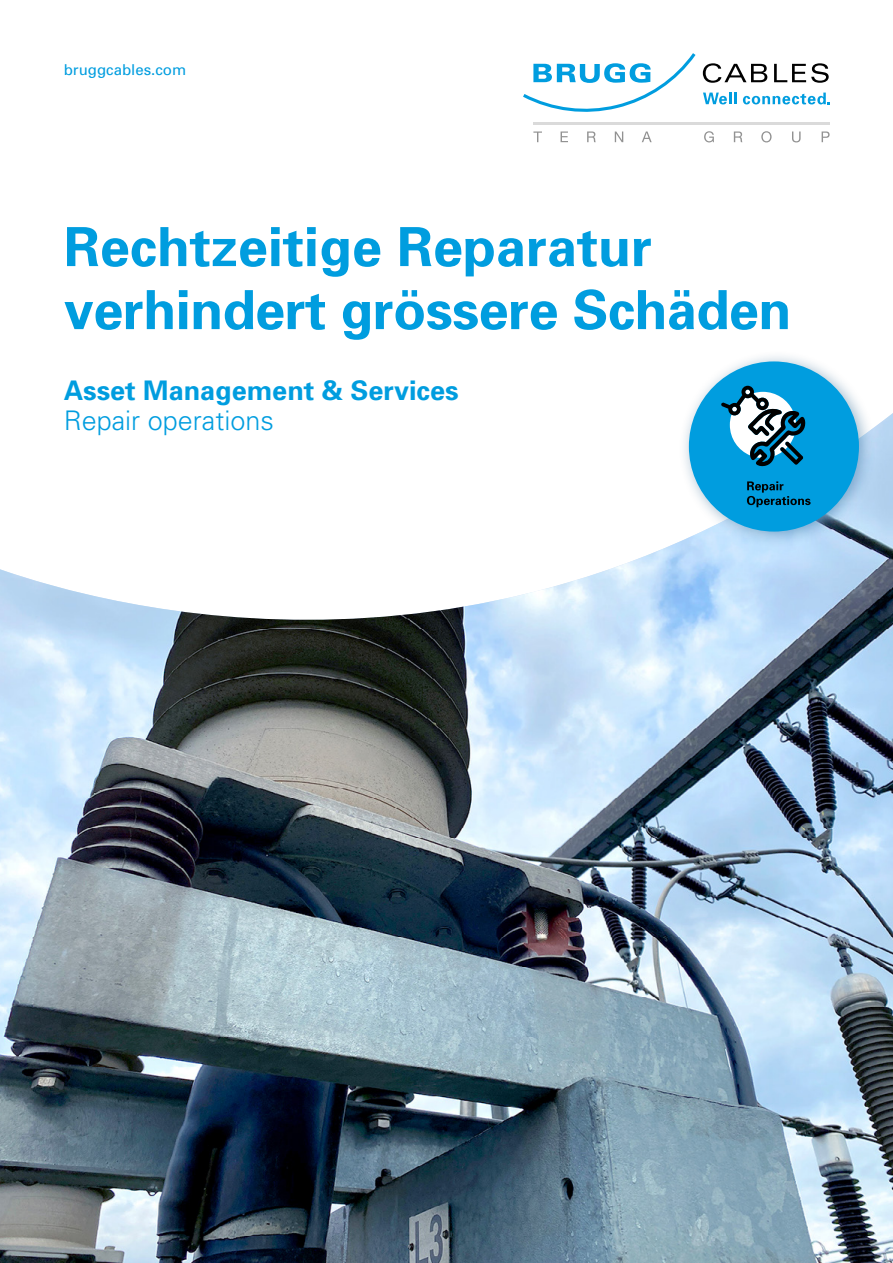
<style>
.page{position:relative;width:893px;height:1263px;background:#fff}
.page>*{position:absolute;margin:0;border:0;box-sizing:border-box;transform-origin:0 0}
.t1{font:700 54px/63px "Univers";letter-spacing:-.01em;color:#009ddf}
.t2{font:700 27px "Univers";color:#009ddf}
.t3{font:300 27px "Univers";color:#009ddf}
.t4{font:15px "Univers";color:#009ddf}
</style>
<div class="page">
<img style="left:0;top:413px;width:893px;height:850px">
<svg style="left:703px;top:63px;width:64px;height:20px"></svg>
<svg style="left:774px;top:63px;width:55px;height:20px"></svg>
<svg style="left:703px;top:93px;width:33px;height:11px"></svg>
<svg style="left:743px;top:93px;width:87px;height:11px"></svg>
<hr style="left:533px;top:122px;width:297px;height:3px;background:#dadada">
<svg style="left:523px;top:53px;width:172px;height:59px"></svg>
<svg style="left:533px;top:131px;width:9px;height:11px"></svg>
<svg style="left:561px;top:131px;width:7px;height:11px"></svg>
<svg style="left:587px;top:131px;width:9px;height:11px"></svg>
<svg style="left:615px;top:131px;width:8px;height:11px"></svg>
<svg style="left:642px;top:131px;width:10px;height:11px"></svg>
<svg style="left:704px;top:131px;width:10px;height:11px"></svg>
<svg style="left:734px;top:131px;width:8px;height:11px"></svg>
<svg style="left:761px;top:131px;width:11px;height:11px"></svg>
<svg style="left:792px;top:131px;width:9px;height:11px"></svg>
<svg style="left:822px;top:131px;width:8px;height:11px"></svg>
<div style="left:678px;top:351px;width:198px;height:198px;background:#00497f;opacity:.4"></div>
<div style="left:689px;top:361px;width:170px;height:170px;background:#009ddf;border-radius:50%"></div>
<svg style="left:747px;top:481px;width:64px;height:26px"></svg>
<svg style="left:721px;top:386px;width:85px;height:81px"></svg>
<p class="t4" style="left:64px;top:61px;width:124px">bruggcables.com</p>
<p class="t1" style="left:64px;top:215px;width:729px">Rechtzeitige Reparatur verhindert grössere Schäden</p>
<p class="t2" style="left:64px;top:374px;width:396px">Asset Management &amp; Services</p>
<p class="t3" style="left:64px;top:404px;width:212px">Repair operations</p>
</div>
